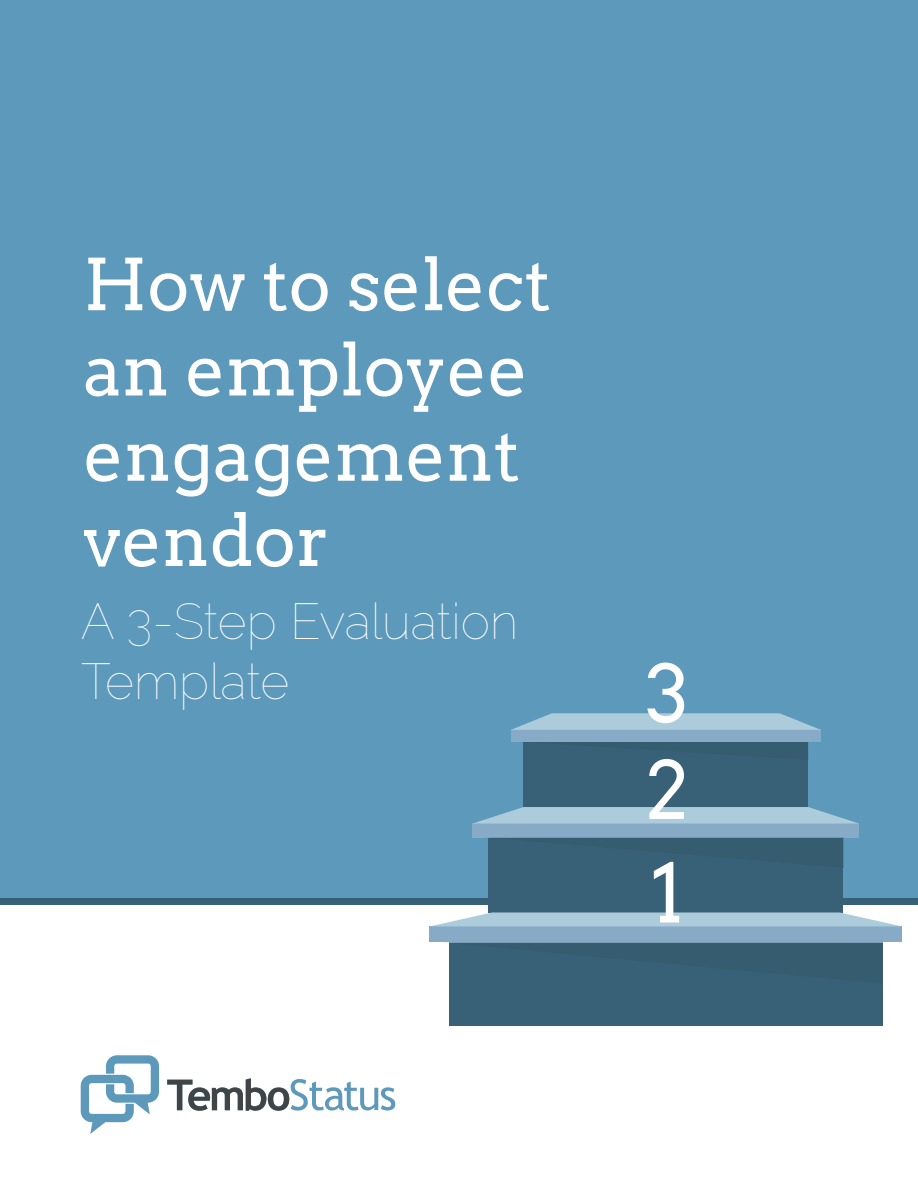
<style>
.page{position:relative;width:918px;height:1188px;background:#fff}
.page>*{position:absolute;margin:0;border:0;box-sizing:border-box;transform-origin:0 0}
.t1{font:79.65px "Arvo";color:#fff}
.t2{font:71.1px/85.2px "Arvo";color:#fff}
.t3{font:100 49.95px/59.8px "Raleway";color:#fff}
</style>
<div class="page">
<div style="left:0;top:0;width:918px;height:898px;background:#5d99bb"></div>
<div style="left:0;top:898px;width:918px;height:7px;background:#386178"></div>
<svg style="left:81px;top:1055px;width:78px;height:79px"></svg>
<svg style="left:167px;top:1078px;width:228px;height:33px"></svg>
<div style="left:449px;top:942px;width:434px;height:84px;background:#386178"></div>
<div style="left:488px;top:837px;width:355px;height:75px;background:#386178"></div>
<div style="left:524px;top:742px;width:284px;height:65px;background:#386178"></div>
<div style="left:430px;top:926px;width:472px;height:16px;background:#87abc7"></div>
<div style="left:473px;top:824px;width:386px;height:14px;background:#87abc7"></div>
<div style="left:511px;top:730px;width:310px;height:12px;background:#87abc7"></div>
<svg style="left:473px;top:807px;width:386px;height:17px;background:#a1c4d6"></svg>
<svg style="left:511px;top:713px;width:310px;height:17px;background:#a0c4d6"></svg>
<svg style="left:432px;top:912px;width:467px;height:14px;background:#b4cfdc"></svg>
<svg style="left:484px;top:837px;width:359px;height:31px"></svg>
<svg style="left:444px;top:942px;width:439px;height:1px"></svg>
<p class="t2" style="left:83px;top:242px;width:469px">How to select an employee engagement vendor</p>
<p class="t3" style="left:81px;top:591px;width:439px">A 3-Step Evaluation<br>Template</p>
<p class="t1" style="left:646px;top:646px;width:45px">3</p>
<p class="t1" style="left:646px;top:742px;width:44px">2</p>
<p class="t1" style="left:651px;top:846px;width:35px">1</p>
</div>
